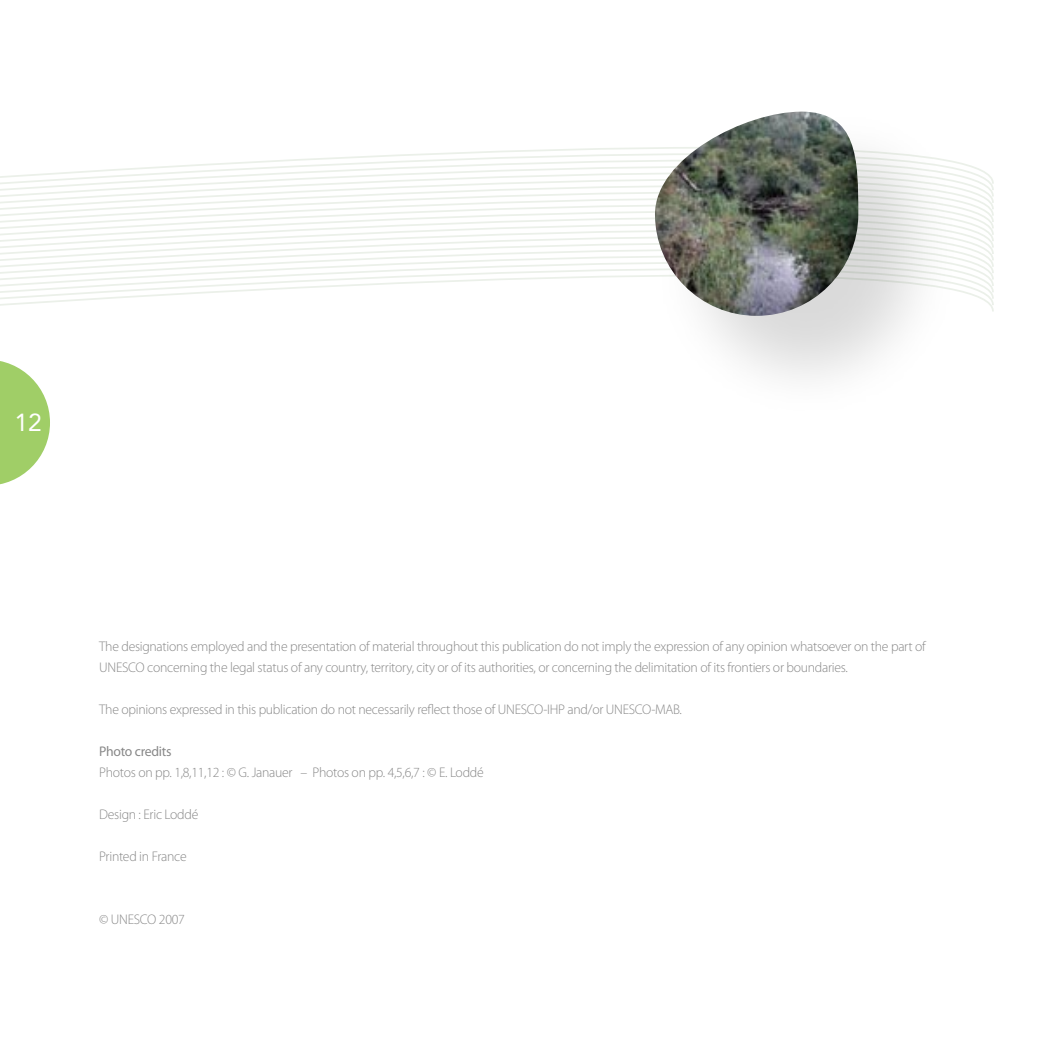
<style>
.page{position:relative;width:1042px;height:1042px;background:#fff}
.page>*{position:absolute;margin:0;border:0;box-sizing:border-box;transform-origin:0 0}
.t1{font:24.5px "Avenir";color:#fff}
.t2{font:300 14px/21px "Myriad Pro";letter-spacing:-.02em;color:#888}
.t3{font:14px "Myriad Pro";letter-spacing:-.02em;color:#888}
</style>
<div class="page">
<svg style="left:0;top:361px;width:50px;height:124px"></svg>
<svg style="left:0;top:294px;width:994px;height:6px"></svg>
<svg style="left:0;top:288px;width:994px;height:6px"></svg>
<svg style="left:0;top:281px;width:994px;height:7px"></svg>
<svg style="left:0;top:275px;width:994px;height:6px"></svg>
<svg style="left:0;top:269px;width:994px;height:6px"></svg>
<svg style="left:0;top:262px;width:994px;height:7px"></svg>
<svg style="left:0;top:256px;width:994px;height:6px"></svg>
<svg style="left:0;top:249px;width:994px;height:7px"></svg>
<svg style="left:0;top:243px;width:994px;height:6px"></svg>
<svg style="left:0;top:237px;width:994px;height:6px"></svg>
<svg style="left:0;top:230px;width:994px;height:7px"></svg>
<svg style="left:0;top:224px;width:994px;height:6px"></svg>
<svg style="left:0;top:217px;width:994px;height:7px"></svg>
<svg style="left:0;top:211px;width:994px;height:6px"></svg>
<svg style="left:0;top:205px;width:994px;height:6px"></svg>
<svg style="left:0;top:198px;width:994px;height:7px"></svg>
<svg style="left:0;top:192px;width:994px;height:6px"></svg>
<svg style="left:0;top:185px;width:994px;height:7px"></svg>
<svg style="left:0;top:147px;width:994px;height:38px"></svg>
<div style="left:652px;top:109px;width:308px;height:310px;background:#000;opacity:.15"></div>
<img style="left:655px;top:112px;width:203px;height:204px">
<h1 class="t1" style="left:14px;top:408px;width:29px">12</h1>
<p class="t2" style="left:99px;top:636px;width:828px">The designations employed and the presentation of material throughout this publication do not imply the expression of any opinion whatsoever on the part of<br>UNESCO concerning the legal status of any country, territory, city or of its authorities, or concerning the delimitation of its frontiers or boundaries.</p>
<p class="t2" style="left:99px;top:699px;width:584px">The opinions expressed in this publication do not necessarily reflect those of UNESCO-IHP and/or UNESCO-MAB.</p>
<p class="t3" style="left:99px;top:744px;width:74px">Photo credits</p>
<p class="t2" style="left:99px;top:762px;width:386px">Photos on pp. 1,8,11,12 : © G. Janauer – Photos on pp. 4,5,6,7 : © E. Loddé</p>
<p class="t2" style="left:99px;top:804px;width:101px">Design : Eric Loddé</p>
<p class="t2" style="left:99px;top:846px;width:89px">Printed in France</p>
<p class="t2" style="left:99px;top:909px;width:87px">© UNESCO 2007</p>
</div>
